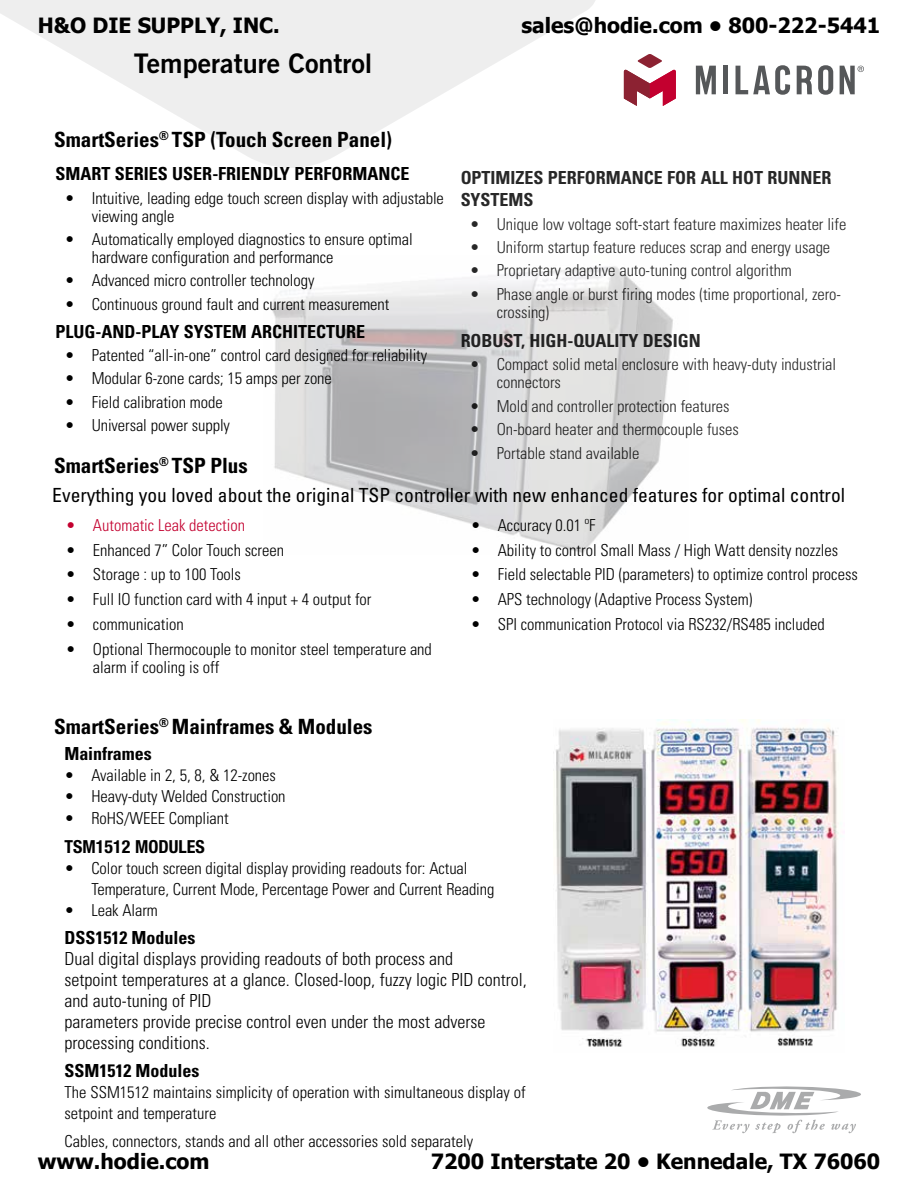
<style>
.page{position:relative;width:918px;height:1188px;background:#fff}
.page>*{position:absolute;margin:0;border:0;box-sizing:border-box;transform-origin:0 0}
.t1{font:27px "Trade Gothic LT Std Bd 2";color:#000}
.t2{font:700 21px "Tahoma";color:#000}
.t3{font:700 condensed 21px "Univers LT Std";color:#000}
.t4{font:condensed 19.5px "Univers LT Std";color:#000}
.t5{font:300 condensed 18px/21px "Univers LT Std";color:#000}
.t6{font:700 condensed 18px/22.5px "Univers LT Std";color:#000}
.t7{font:700 condensed 18px "Helvetica Neue LT Std";color:#000}
.t8{font:300 condensed 16.5px/18px "Univers LT Std";letter-spacing:-.005em;color:#000}
.t9{font:300 condensed 16.5px "Univers LT Std";color:#c3002f}
</style>
<div class="page">
<svg style="left:696px;top:66px;width:20px;height:28px"></svg>
<div style="left:723px;top:66px;width:5px;height:28px;background:#555759"></div>
<svg style="left:736px;top:65px;width:54px;height:30px"></svg>
<svg style="left:818px;top:65px;width:15px;height:30px"></svg>
<svg style="left:797px;top:66px;width:15px;height:28px"></svg>
<svg style="left:624px;top:54px;width:52px;height:52px"></svg>
<svg style="left:840px;top:66px;width:24px;height:28px"></svg>
<svg style="left:0;top:0;width:595px;height:168px;fill:#eee"></svg>
<svg style="left:707px;top:1086px;width:154px;height:47px"></svg>
<img style="left:272px;top:266px;width:401px;height:287px">
<img style="left:556px;top:719px;width:289px;height:328px">
<p class="t2" style="left:38px;top:11px;width:244px">H&amp;O DIE SUPPLY, INC.</p>
<p class="t2" style="left:521px;top:11px;width:360px">sales@hodie.com • 800-222-5441</p>
<h1 class="t1" style="left:134px;top:47px;width:240px">Temperature Control</h1>
<p class="t3" style="left:54px;top:127px;width:340px">SMARTSERIES<sup>®</sup> TSP (TOUCH SCREEN PANEL)</p>
<p class="t6" style="left:56px;top:162px;width:355px">SMART SERIES USER-FRIENDLY PERFORMANCE</p>
<p class="t8" style="left:92px;top:189px;width:354px;text-indent:-27px">• Intuitive, leading edge touch screen display with adjustable viewing angle</p>
<p class="t8" style="left:92px;top:230px;width:323px;text-indent:-27px">• Automatically employed diagnostics to ensure optimal hardware configuration and performance</p>
<p class="t8" style="left:65px;top:272px;width:251px">• Advanced micro controller technology</p>
<p class="t8" style="left:65px;top:295px;width:326px">• Continuous ground fault and current measurement</p>
<p class="t6" style="left:56px;top:320px;width:311px">PLUG-AND-PLAY SYSTEM ARCHITECTURE</p>
<p class="t8" style="left:65px;top:346px;width:364px">• Patented “all-in-one” control card designed for reliability</p>
<p class="t8" style="left:65px;top:370px;width:269px">• Modular 6-zone cards; 15 amps per zone</p>
<p class="t8" style="left:65px;top:393px;width:159px">• Field calibration mode</p>
<p class="t8" style="left:65px;top:416px;width:167px">• Universal power supply</p>
<p class="t3" style="left:54px;top:453px;width:195px">SMARTSERIES<sup>®</sup> TSP PLUS</p>
<p class="t6" style="left:460px;top:166px;width:372px">OPTIMIZES PERFORMANCE FOR ALL HOT RUNNER<br>SYSTEMS</p>
<p class="t8" style="left:470px;top:215px;width:378px">• Unique low voltage soft-start feature maximizes heater life</p>
<p class="t8" style="left:470px;top:238px;width:362px">• Uniform startup feature reduces scrap and energy usage</p>
<p class="t8" style="left:470px;top:262px;width:324px">• Proprietary adaptive auto-tuning control algorithm</p>
<p class="t8" style="left:497px;top:285px;width:346px;text-indent:-27px">• Phase angle or burst firing modes (time proportional, zero&shy;crossing)</p>
<p class="t6" style="left:460px;top:329px;width:242px">ROBUST, HIGH-QUALITY DESIGN</p>
<p class="t8" style="left:497px;top:356px;width:341px;text-indent:-27px">• Compact solid metal enclosure with heavy-duty industrial connectors</p>
<p class="t8" style="left:470px;top:397px;width:261px">• Mold and controller protection features</p>
<p class="t8" style="left:470px;top:420px;width:271px">• On-board heater and thermocouple fuses</p>
<p class="t8" style="left:470px;top:444px;width:171px">• Portable stand available</p>
<p class="t4" style="left:52px;top:483px;width:794px">Everything you loved about the original TSP controller with new enhanced features for optimal control</p>
<p class="t9" style="left:66px;top:515px;width:181px">• Automatic Leak detection</p>
<p class="t8" style="left:66px;top:541px;width:220px">• Enhanced 7” Color Touch screen</p>
<p class="t8" style="left:66px;top:566px;width:177px">• Storage : up to 100 Tools</p>
<p class="t8" style="left:66px;top:590px;width:307px">• Full IO function card with 4 input + 4 output for</p>
<p class="t8" style="left:66px;top:615px;width:119px">• communication</p>
<p class="t8" style="left:93px;top:640px;width:340px;text-indent:-27px">• Optional Thermocouple to monitor steel temperature and alarm if cooling is off</p>
<p class="t3" style="left:54px;top:714px;width:320px">SMARTSERIES<sup>®</sup> MAINFRAMES &amp; MODULES</p>
<p class="t8" style="left:471px;top:516px;width:126px">• Accuracy 0.01 oF</p>
<p class="t8" style="left:471px;top:541px;width:369px">• Ability to control Small Mass / High Watt density nozzles</p>
<p class="t8" style="left:471px;top:566px;width:389px">• Field selectable PID (parameters) to optimize control process</p>
<p class="t8" style="left:471px;top:590px;width:283px">• APS technology (Adaptive Process System)</p>
<p class="t8" style="left:471px;top:615px;width:356px">• SPI communication Protocol via RS232/RS485 included</p>
<p class="t6" style="left:64px;top:742px;width:89px">MAINFRAMES</p>
<p class="t8" style="left:64px;top:766px;width:213px">• Available in 2, 5, 8, &amp; 12-zones</p>
<p class="t8" style="left:64px;top:787px;width:223px">• Heavy-duty Welded Construction</p>
<p class="t8" style="left:64px;top:809px;width:166px">• RoHS/WEEE Compliant</p>
<p class="t7" style="left:64px;top:836px;width:141px">TSM1512 MODULES</p>
<p class="t8" style="left:91px;top:858px;width:404px;line-height:21px;text-indent:-27px">• Color touch screen digital display providing readouts for: Actual<br>Temperature, Current Mode, Percentage Power and Current Reading</p>
<p class="t8" style="left:64px;top:902px;width:95px">• Leak Alarm</p>
<p class="t6" style="left:64px;top:927px;width:132px">DSS1512 MODULES</p>
<p class="t5" style="left:64px;top:948px;width:464px">Dual digital displays providing readouts of both process and<br>setpoint temperatures at a glance. Closed-loop, fuzzy logic PID control, and auto-tuning of PID<br>parameters provide precise control even under the most adverse processing conditions.</p>
<p class="t6" style="left:64px;top:1059px;width:136px">SSM1512 MODULES</p>
<p class="t8" style="left:64px;top:1082px;width:463px;line-height:21px">The SSM1512 maintains simplicity of operation with simultaneous display of setpoint and temperature</p>
<p class="t8" style="left:64px;top:1132px;width:410px">Cables, connectors, stands and all other accessories sold separately</p>
<p class="t2" style="left:38px;top:1147px;width:173px">www.hodie.com</p>
<p class="t2" style="left:431px;top:1147px;width:451px">7200 Interstate 20 • Kennedale, TX 76060</p>
</div>
